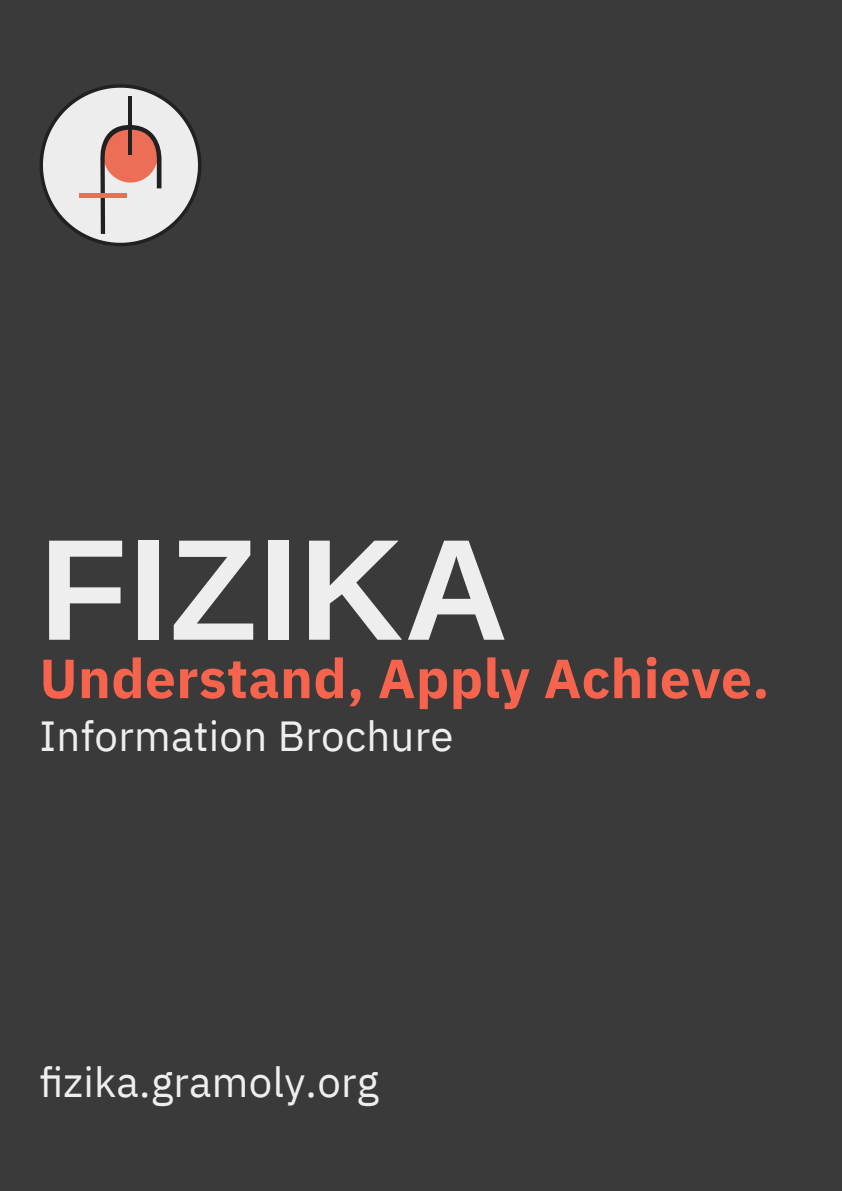
<style>
.page{position:relative;width:842px;height:1191px;background:#fff}
.page>*{position:absolute;margin:0;border:0;box-sizing:border-box;transform-origin:0 0}
.t1{font:700 144px "Arimo";letter-spacing:.01em;color:#eee}
.t2{font:700 55px "IBM Plex Sans";letter-spacing:.005em;color:#f6644e}
.t3{font:42px "IBM Plex Sans";letter-spacing:.005em;color:#eee}
</style>
<div class="page">
<div style="left:0;top:0;width:842px;height:1190px;background:#3a3a3a"></div>
<svg style="left:39px;top:84px;width:162px;height:162px"></svg>
<hr style="left:79px;top:194px;width:48px;height:4px;background:#ed6e57">
<hr style="left:128px;top:97px;width:4px;height:58px;background:#212121">
<h1 class="t1" style="left:39px;top:509px;width:470px">FIZIKA</h1>
<h2 class="t2" style="left:39px;top:641px;width:731px">Understand, Apply Achieve.</h2>
<p class="t3" style="left:39px;top:708px;width:415px">Information Brochure</p>
<p class="t3" style="left:39px;top:1054px;width:341px">fizika.gramoly.org</p>
</div>
